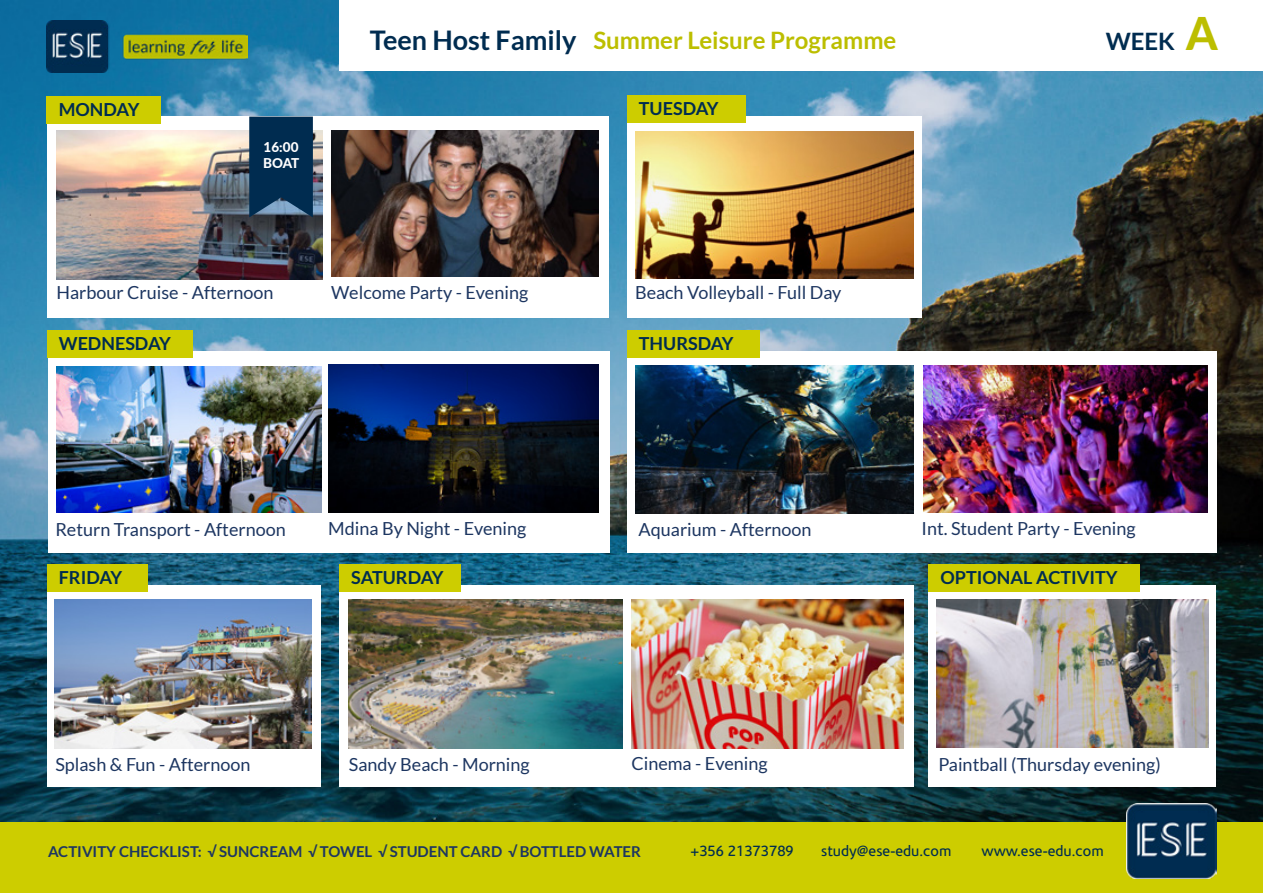
<style>
.page{position:relative;width:1263px;height:893px;background:#fff}
.page>*{position:absolute;margin:0;border:0;box-sizing:border-box;transform-origin:0 0}
.t1{font:700 24px "Lato";color:#bcbe00}
.t2{font:700 24px "Lato";color:#002c50}
.t3{font:18px "Lato";color:#1d3661}
.t4{font:700 18px "Lato";color:#002c50}
.t5{font:700 15px "Lato";color:#1d3661}
.t6{font:15px "Corisande";color:#002c50}
.t7{font:800 13.5px/16.2px "Lato";color:#fff}
.s1{font-size:27px;color:#002c50}
.s2{font-weight:800;font-size:45px;color:#bcbe00}
</style>
<div class="page">
<img style="left:0;top:0;width:1263px;height:822px">
<div style="left:0;top:822px;width:1263px;height:71px;background:#cdcd00"></div>
<div style="left:47px;top:117px;width:562px;height:201px;background:#fff"></div>
<div style="left:627px;top:117px;width:294px;height:201px;background:#fff"></div>
<div style="left:48px;top:351px;width:561px;height:202px;background:#fff"></div>
<div style="left:627px;top:351px;width:589px;height:202px;background:#fff"></div>
<div style="left:339px;top:586px;width:575px;height:201px;background:#fff"></div>
<div style="left:47px;top:586px;width:274px;height:201px;background:#fff"></div>
<div style="left:928px;top:586px;width:288px;height:201px;background:#fff"></div>
<div style="left:47px;top:96px;width:114px;height:28px;background:#cdcd00"></div>
<div style="left:627px;top:96px;width:119px;height:27px;background:#cdcd00"></div>
<div style="left:47px;top:330px;width:146px;height:28px;background:#cdcd00"></div>
<div style="left:627px;top:330px;width:132px;height:28px;background:#cdcd00"></div>
<div style="left:47px;top:564px;width:100px;height:28px;background:#cdcd00"></div>
<div style="left:339px;top:564px;width:121px;height:27px;background:#cdcd00"></div>
<div style="left:928px;top:564px;width:212px;height:27px;background:#cdcd00"></div>
<img style="left:1127px;top:804px;width:89px;height:75px">
<img style="left:47px;top:21px;width:201px;height:51px">
<div style="left:339px;top:0;width:924px;height:71px;background:#fff"></div>
<img style="left:635px;top:365px;width:279px;height:149px">
<img style="left:54px;top:600px;width:258px;height:149px">
<img style="left:631px;top:600px;width:272px;height:149px">
<img style="left:329px;top:365px;width:270px;height:147px">
<img style="left:923px;top:365px;width:285px;height:147px">
<img style="left:936px;top:600px;width:273px;height:147px">
<img style="left:56px;top:367px;width:265px;height:145px">
<img style="left:56px;top:130px;width:267px;height:149px">
<svg style="left:249px;top:117px;width:64px;height:100px;background:#0a3457"></svg>
<img style="left:331px;top:130px;width:268px;height:147px">
<img style="left:635px;top:132px;width:279px;height:146px">
<img style="left:349px;top:600px;width:274px;height:149px">
<h1 class="t1" style="left:370px;top:27px;width:528px"><span class="s1">Teen Host Family</span> Summer Leisure Programme</h1>
<p class="t4" style="left:59px;top:99px;width:82px">MONDAY</p>
<p class="t4" style="left:639px;top:99px;width:81px">TUESDAY</p>
<p class="t7" style="left:263px;top:138px;width:38px">16:00<br>BOAT</p>
<p class="t3" style="left:56px;top:283px;width:219px">Harbour Cruise - Afternoon</p>
<p class="t3" style="left:331px;top:283px;width:198px">Welcome Party - Evening</p>
<p class="t3" style="left:635px;top:282px;width:208px">Beach Volleyball - Full Day</p>
<p class="t4" style="left:59px;top:333px;width:114px">WEDNESDAY</p>
<p class="t4" style="left:639px;top:333px;width:96px">THURSDAY</p>
<h1 class="t2" style="left:1106px;top:27px;width:113px">WEEK <span class="s2">A</span></h1>
<p class="t3" style="left:55px;top:519px;width:232px">Return Transport - Afternoon</p>
<p class="t3" style="left:328px;top:518px;width:200px">Mdina By Night - Evening</p>
<p class="t3" style="left:639px;top:519px;width:175px">Aquarium - Afternoon</p>
<p class="t3" style="left:921px;top:518px;width:216px">Int. Student Party - Evening</p>
<p class="t4" style="left:59px;top:567px;width:65px">FRIDAY</p>
<p class="t4" style="left:351px;top:567px;width:94px">SATURDAY</p>
<p class="t4" style="left:940px;top:567px;width:179px">OPTIONAL ACTIVITY</p>
<p class="t3" style="left:55px;top:754px;width:197px">Splash &amp; Fun - Afternoon</p>
<p class="t3" style="left:349px;top:754px;width:182px">Sandy Beach - Morning</p>
<p class="t3" style="left:631px;top:753px;width:138px">Cinema - Evening</p>
<p class="t3" style="left:938px;top:754px;width:224px">Paintball (Thursday evening)</p>
<p class="t5" style="left:48px;top:843px;width:594px">ACTIVITY CHECKLIST: √ SUNCREAM √ TOWEL √ STUDENT CARD √ BOTTLED WATER</p>
<p class="t6" style="left:690px;top:842px;width:105px">+356 21373789</p>
<p class="t6" style="left:821px;top:842px;width:132px">study@ese-edu.com</p>
<p class="t6" style="left:981px;top:843px;width:124px">www.ese-edu.com</p>
</div>
